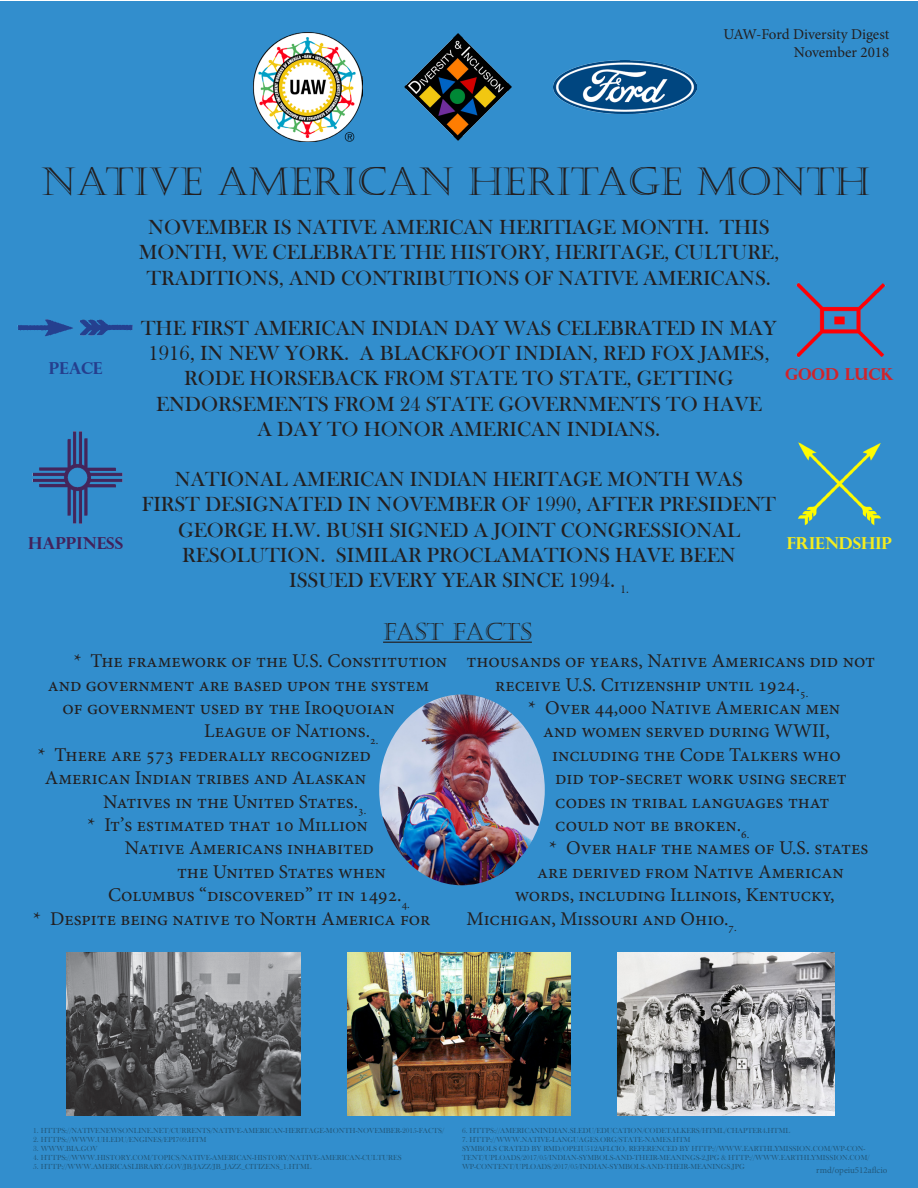
<style>
.page{position:relative;width:918px;height:1188px;background:#fff}
.page>*{position:absolute;margin:0;border:0;box-sizing:border-box;transform-origin:0 0}
.t1{font:39px "Castellar";color:#231f20}
.t2{font:24px "Castellar";color:#231f20}
.t3{font:21px/25.2px "Bask Old Face";color:#231f20;text-align:center}
.t4{font:19.5px/23.4px "Minion Pro";color:#231f20}
.t5{font:700 16.5px "Perpetua Titling";color:#f4ec1f}
.t6{font:700 16.5px "Perpetua Titling";color:#42225b}
.t7{font:700 16.5px "Perpetua Titling";color:#d1232a}
.t8{font:700 16.5px "Perpetua Titling";color:#253f8e}
.t9{font:15px "Minion Pro";color:#231f20}
.t10{font:9px "Minion Pro";color:#22597d}
.t11{font:7.5px/9px "Bask Old Face";color:#22597d}
</style>
<div class="page">
<div style="left:1px;top:1px;width:917px;height:1187px;background:#328ecd"></div>
<hr style="left:383px;top:642px;width:149px;height:1px;background:#231f20">
<img style="left:617px;top:952px;width:217px;height:163px">
<img style="left:379px;top:694px;width:166px;height:191px">
<img style="left:347px;top:952px;width:224px;height:163px">
<img style="left:67px;top:952px;width:234px;height:163px">
<img style="left:253px;top:32px;width:109px;height:110px">
<img style="left:404px;top:33px;width:108px;height:108px">
<img style="left:554px;top:60px;width:142px;height:54px">
<img style="left:796px;top:282px;width:90px;height:76px">
<img style="left:32px;top:431px;width:91px;height:93px">
<img style="left:798px;top:442px;width:83px;height:84px">
<img style="left:17px;top:319px;width:116px;height:18px">
<p class="t9" style="left:724px;top:24px;width:167px">UAW-Ford Diversity Digest</p>
<p class="t9" style="left:794px;top:42px;width:97px">November 2018</p>
<p class="t1" style="left:41px;top:160px;width:830px">NATIVE AMERICAN HERITAGE MONTH</p>
<p class="t3" style="left:139px;top:215px;width:642px">NOVEMBER IS NATIVE AMERICAN HERITIAGE MONTH. THIS<br>MONTH, WE CELEBRATE THE HISTORY, HERITAGE, CULTURE,<br>TRADITIONS, AND CONTRIBUTIONS OF NATIVE AMERICANS.</p>
<p class="t3" style="left:141px;top:316px;width:637px">THE FIRST AMERICAN INDIAN DAY WAS CELEBRATED IN MAY<br>1916, IN NEW YORK. A BLACKFOOT INDIAN, RED FOX JAMES,<br>RODE HORSEBACK FROM STATE TO STATE, GETTING</p>
<p class="t3" style="left:156px;top:391px;width:607px">ENDORSEMENTS FROM 24 STATE GOVERNMENTS TO HAVE</p>
<p class="t3" style="left:257px;top:417px;width:404px">A DAY TO HONOR AMERICAN INDIANS.</p>
<p class="t3" style="left:175px;top:467px;width:570px">NATIONAL AMERICAN INDIAN HERITAGE MONTH WAS</p>
<p class="t3" style="left:142px;top:492px;width:636px">FIRST DESIGNATED IN NOVEMBER OF 1990, AFTER PRESIDENT<br>GEORGE H.W. BUSH SIGNED A JOINT CONGRESSIONAL</p>
<p class="t3" style="left:182px;top:543px;width:555px">RESOLUTION. SIMILAR PROCLAMATIONS HAVE BEEN</p>
<p class="t3" style="left:289px;top:568px;width:341px">ISSUED EVERY YEAR SINCE 1994. <sub>1.</sub></p>
<p class="t8" style="left:49px;top:358px;width:55px">PEACE</p>
<p class="t7" style="left:785px;top:364px;width:110px">GOOD LUCK</p>
<p class="t6" style="left:28px;top:533px;width:97px">HAPPINESS</p>
<p class="t5" style="left:787px;top:533px;width:107px">FRIENDSHIP</p>
<p class="t2" style="left:383px;top:618px;width:88px">FAST FACT</p>
<p class="t2" style="left:520px;top:618px;width:13px">S</p>
<p class="t4" style="left:74px;top:649px;width:375px">* The framework of the U.S. Constitution</p>
<p class="t4" style="left:48px;top:673px;width:383px">and government are based upon the system</p>
<p class="t4" style="left:63px;top:696px;width:334px">of government used by the Iroquoian</p>
<p class="t4" style="left:204px;top:720px;width:176px">League of Nations.<sub>2.</sub></p>
<p class="t4" style="left:38px;top:743px;width:334px">* There are 573 federally recognized</p>
<p class="t4" style="left:45px;top:766px;width:323px">American Indian tribes and Alaskan</p>
<p class="t4" style="left:103px;top:790px;width:265px">Natives in the United States.<sub>3.</sub></p>
<p class="t4" style="left:88px;top:813px;width:282px">* It’s estimated that 10 Million</p>
<p class="t4" style="left:125px;top:837px;width:250px">Native Americans inhabited</p>
<p class="t4" style="left:177px;top:860px;width:210px">the United States when</p>
<p class="t4" style="left:108px;top:883px;width:303px">Columbus “discovered” it in 1492.<sub>4.</sub></p>
<p class="t4" style="left:33px;top:907px;width:399px">* Despite being native to North America for</p>
<p class="t4" style="left:495px;top:649px;width:381px;text-indent:-29px">thousands of years, Native Americans did not receive U.S. Citizenship until 1924.<sub>5.</sub></p>
<p class="t4" style="left:528px;top:696px;width:313px">* Over 44,000 Native American men</p>
<p class="t4" style="left:543px;top:720px;width:288px">and women served during WWII,</p>
<p class="t4" style="left:552px;top:743px;width:290px">including the Code Talkers who</p>
<p class="t4" style="left:555px;top:766px;width:293px">did top-secret work using secret codes in tribal languages that could not be broken.<sub>6.</sub></p>
<p class="t4" style="left:549px;top:837px;width:321px">* Over half the names of U.S. states</p>
<p class="t4" style="left:537px;top:860px;width:308px">are derived from Native American</p>
<p class="t4" style="left:515px;top:883px;width:321px">words, including Illinois, Kentucky,</p>
<p class="t4" style="left:466px;top:907px;width:272px">Michigan, Missouri and Ohio.<sub>7.</sub></p>
<p class="t11" style="left:33px;top:1126px;width:413px">1. HTTPS://NATIVENEWSONLINE.NET/CURRENTS/NATIVE-AMERICAN-HERITAGE-MONTH-NOVEMBER-2015-FACTS/</p>
<p class="t11" style="left:33px;top:1135px;width:175px">2. HTTPS://WWW.UH.EDU/ENGINES/EPI709.HTM</p>
<p class="t11" style="left:33px;top:1144px;width:66px">3. WWW.BIA.GOV</p>
<p class="t11" style="left:33px;top:1153px;width:370px">4. HTTPS://WWW.HISTORY.COM/TOPICS/NATIVE-AMERICAN-HISTORY/NATIVE-AMERICAN-CULTURES</p>
<p class="t11" style="left:33px;top:1162px;width:280px">5. HTTP://WWW.AMERICASLIBRARY.GOV/JB/JAZZ/JB_JAZZ_CITIZENS_1.HTML</p>
<p class="t11" style="left:462px;top:1126px;width:330px">6. HTTPS://AMERICANINDIAN.SI.EDU/EDUCATION/CODETALKERS/HTML/CHAPTER4.HTML</p>
<p class="t11" style="left:462px;top:1135px;width:230px">7. HTTP://WWW.NATIVE-LANGUAGES.ORG/STATE-NAMES.HTM</p>
<p class="t11" style="left:462px;top:1144px;width:409px">SYMBOLS CRATED BY RMD/OPEIU512AFLCIO, REFERENCED BY HTTP://WWW.EARTHLYMISSION.COM/WP-CON-<br>TENT/UPLOADS/2017/05/INDIAN-SYMBOLS-AND-THEIR-MEANINGS-2.JPG &amp; HTTP://WWW.EARTHLYMISSION.COM/<br>WP-CONTENT/UPLOADS/2017/05/INDIAN-SYMBOLS-AND-THEIR-MEANINGS.JPG</p>
<p class="t10" style="left:816px;top:1164px;width:73px">rmd/opeiu512aflcio</p>
</div>
